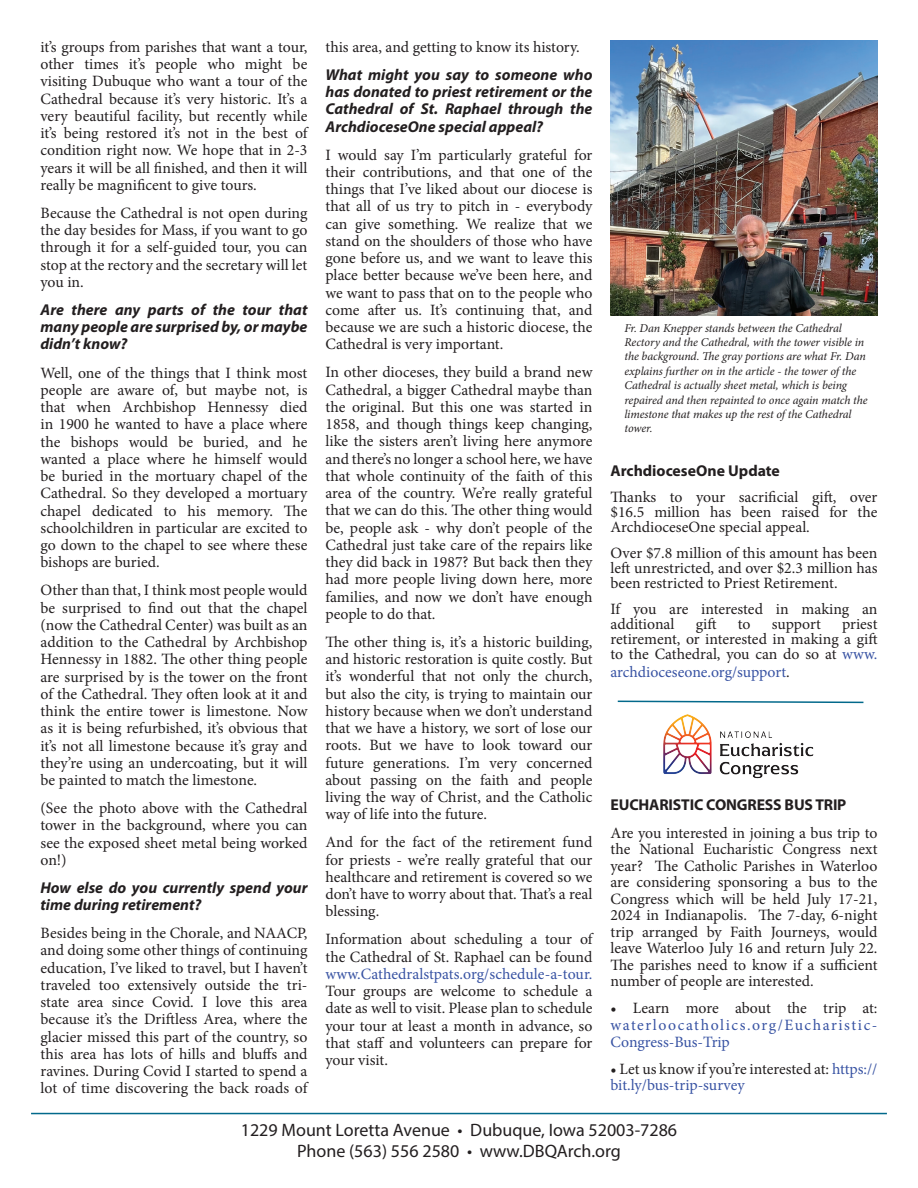
<style>
.page{position:relative;width:918px;height:1188px;background:#fff}
.page>*{position:absolute;margin:0;border:0;box-sizing:border-box;transform-origin:0 0}
.t1{font:18px/21.6px "Myriad Pro";color:#231f20;text-align:center}
.t2{font:15.75px/17.2px "Minion Pro";letter-spacing:-.005em;color:#231f20;text-align:justify}
.t3{font:italic 700 15.75px/17.2px "Myriad Pro";color:#231f20;text-align:justify}
.t4{font:15.75px "Minion Pro";letter-spacing:.005em;color:#3853a3}
.t5{font:15.75px/16.5px "Minion Pro";letter-spacing:.095em;color:#3853a3}
.t6{font:700 15.75px "Myriad Pro";letter-spacing:-.01em;color:#231f20}
.t7{font:italic 12px/14.4px "Minion Pro";letter-spacing:-.01em;color:#231f20}
.s1{color:#3853a3}
.s2{color:#231f20}
</style>
<div class="page">
<img style="left:663px;top:714px;width:150px;height:64px">
<hr style="left:31px;top:1113px;width:856px;height:1px;background:#02698b">
<svg style="left:617px;top:700px;width:247px;height:4px"></svg>
<img style="left:610px;top:40px;width:268px;height:275px">
<p class="t2" style="left:325px;top:38px;width:256px">this area, and getting to know its history.</p>
<p class="t3" style="left:325px;top:65px;width:269px">What might you say to someone who has donated to priest retirement or the Cathedral of St. Raphael through the ArchdioceseOne special appeal?</p>
<p class="t2" style="left:325px;top:146px;width:269px">I would say I’m particularly grateful for their contributions, and that one of the things that I’ve liked about our diocese is that all of us try to pitch in - everybody can give something. We realize that we stand on the shoulders of those who have gone before us, and we want to leave this place better because we’ve been here, and we want to pass that on to the people who come after us. It’s continuing that, and because we are such a historic diocese, the Cathedral is very important.</p>
<p class="t2" style="left:325px;top:364px;width:269px">In other dioceses, they build a brand new Cathedral, a bigger Cathedral maybe than the original. But this one was started in 1858, and though things keep changing, like the sisters aren’t living here anymore and there’s no longer a school here, we have that whole continuity of the faith of this area of the country. We’re really grateful that we can do this. The other thing would be, people ask - why don’t people of the Cathedral just take care of the repairs like they did back in 1987? But back then they had more people living down here, more families, and now we don’t have enough people to do that.</p>
<p class="t2" style="left:325px;top:633px;width:269px">The other thing is, it’s a historic building, and historic restoration is quite costly. But it’s wonderful that not only the church, but also the city, is trying to maintain our history because when we don’t understand that we have a history, we sort of lose our roots. But we have to look toward our future generations. I’m very concerned about passing on the faith and people living the way of Christ, and the Catholic way of life into the future.</p>
<p class="t2" style="left:325px;top:834px;width:269px">And for the fact of the retirement fund for priests - we’re really grateful that our healthcare and retirement is covered so we don’t have to worry about that. That’s a real blessing.</p>
<p class="t2" style="left:325px;top:931px;width:269px">Information about scheduling a tour of the Cathedral of St. Raphael can be found</p>
<p class="t4" style="left:325px;top:963px;width:268px">www.Cathedralstpats.org/schedule-a-tour.</p>
<p class="t2" style="left:325px;top:983px;width:269px">Tour groups are welcome to schedule a date as well to visit. Please plan to schedule your tour at least a month in advance, so that staff and volunteers can prepare for your visit.</p>
<p class="t2" style="left:40px;top:38px;width:269px">it’s groups from parishes that want a tour, other times it’s people who might be visiting Dubuque who want a tour of the Cathedral because it’s very historic. It’s a very beautiful facility, but recently while it’s being restored it’s not in the best of condition right now. We hope that in 2-3 years it will be all finished, and then it will really be magnificent to give tours.</p>
<p class="t2" style="left:40px;top:204px;width:269px">Because the Cathedral is not open during the day besides for Mass, if you want to go through it for a self-guided tour, you can stop at the rectory and the secretary will let you in.</p>
<p class="t3" style="left:40px;top:301px;width:269px">Are there any parts of the tour that many people are surprised by, or maybe didn’t know?</p>
<p class="t2" style="left:40px;top:364px;width:269px">Well, one of the things that I think most people are aware of, but maybe not, is that when Archbishop Hennessy died in 1900 he wanted to have a place where the bishops would be buried, and he wanted a place where he himself would be buried in the mortuary chapel of the Cathedral. So they developed a mortuary chapel dedicated to his memory. The schoolchildren in particular are excited to go down to the chapel to see where these bishops are buried.</p>
<p class="t2" style="left:40px;top:582px;width:269px">Other than that, I think most people would be surprised to find out that the chapel (now the Cathedral Center) was built as an addition to the Cathedral by Archbishop Hennessy in 1882. The other thing people are surprised by is the tower on the front of the Cathedral. They often look at it and think the entire tower is limestone. Now as it is being refurbished, it’s obvious that it’s not all limestone because it’s gray and they’re using an undercoating, but it will be painted to match the limestone.</p>
<p class="t2" style="left:40px;top:799px;width:269px">(See the photo above with the Cathedral tower in the background, where you can see the exposed sheet metal being worked on!)</p>
<p class="t3" style="left:40px;top:878px;width:269px">How else do you currently spend your time during retirement?</p>
<p class="t2" style="left:40px;top:925px;width:269px">Besides being in the Chorale, and NAACP, and doing some other things of continuing education, I’ve liked to travel, but I haven’t traveled too extensively outside the tri&shy;state area since Covid. I love this area because it’s the Driftless Area, where the glacier missed this part of the country, so this area has lots of hills and bluffs and ravines. During Covid I started to spend a lot of time discovering the back roads of</p>
<p class="t7" style="left:624px;top:321px;width:245px">Fr. Dan Knepper stands between the Cathedral Rectory and the Cathedral, with the tower visible in the background. The gray portions are what Fr. Dan explains further on in the article - the tower of the Cathedral is actually sheet metal, which is being repaired and then repainted to once again match the limestone that makes up the rest of the Cathedral tower.</p>
<p class="t6" style="left:610px;top:462px;width:171px">ArchdioceseOne Update</p>
<p class="t2" style="left:610px;top:490px;width:269px;line-height:15px">Thanks to your sacrificial gift, over $16.5 million has been raised for the ArchdioceseOne special appeal.</p>
<p class="t2" style="left:610px;top:546px;width:269px;line-height:15px">Over $7.8 million of this amount has been left unrestricted, and over $2.3 million has been restricted to Priest Retirement.</p>
<p class="t2" style="left:610px;top:601px;width:269px;line-height:15px">If you are interested in making an additional</p>
<p class="t2" style="left:696px;top:615px;width:22px">gift</p>
<p class="t2" style="left:738px;top:615px;width:14px">to</p>
<p class="t2" style="left:772px;top:615px;width:50px">support</p>
<p class="t2" style="left:610px;top:616px;width:269px;line-height:15px;text-indent:232px">priest retirement, or interested in making a gift to the Cathedral, you can do so at <span class="s1">www.</span></p>
<p class="t4" style="left:610px;top:661px;width:181px">archdioceseone.org/support<span class="s2">.</span></p>
<p class="t6" style="left:610px;top:796px;width:237px">EUCHARISTIC CONGRESS BUS TRIP</p>
<p class="t2" style="left:610px;top:824px;width:269px;line-height:16.5px">Are you interested in joining a bus trip to the National Eucharistic Congress next year? The Catholic Parishes in Waterloo are considering sponsoring a bus to the Congress which will be held July 17-21, 2024 in Indianapolis. The 7-day, 6-night trip arranged by Faith Journeys, would leave Waterloo July 16 and return July 22.<br>The parishes need to know if a sufficient number of people are interested.</p>
<p class="t2" style="left:610px;top:1000px;width:269px">• Learn more about the trip at:</p>
<p class="t5" style="left:610px;top:1017px;width:269px">waterloocatholics.org/Eucharistic-<br>Congress-Bus-Trip</p>
<p class="t2" style="left:610px;top:1061px;width:268px;line-height:16.5px">• Let us know if you’re interested at: <span class="s1">https:// bit.ly/bus-trip-survey</span></p>
<p class="t1" style="left:241px;top:1118px;width:438px">1229 Mount Loretta Avenue • Dubuque, Iowa 52003-7286<br>Phone (563) 556 2580 • www.DBQArch.org</p>
</div>
